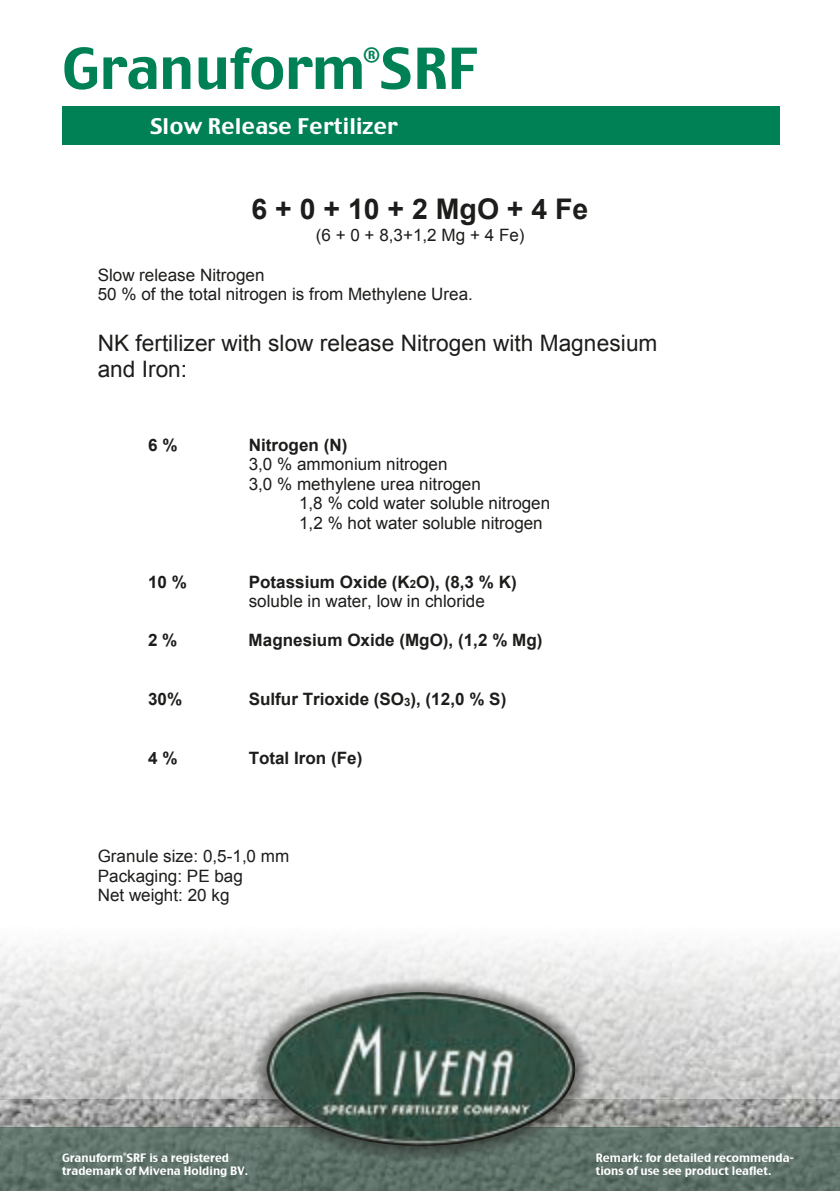
<style>
.page{position:relative;width:840px;height:1191px;background:#fff}
.page>*{position:absolute;margin:0;border:0;box-sizing:border-box;transform-origin:0 0}
.t1{font:56px "Charcoal";color:#008055}
.t2{font:52.4px "Charcoal";color:#008055}
.t3{font:700 28.4px "Arial";color:#1d1d1b}
.t4{font:23.8px "Charcoal";color:#008055}
.t5{font:23px "Charcoal";letter-spacing:.005em;color:#fff}
.t6{font:22.6px/26.2px "Arial";color:#1d1d1b}
.t7{font:22.2px "Charcoal";color:#008055}
.t8{font:21.4px "Charcoal";letter-spacing:.005em;color:#fff}
.t9{font:17px/19.6px "Arial";color:#1d1d1b}
.t10{font:700 17px "Arial";color:#1d1d1b}
.t11{font:16px "Charcoal CY";color:#fff}
.t12{font:11.4px/13.6px "Charcoal CY";color:#fff}
.s1{font-weight:700}
.s2{font-weight:700;font-size:11.4px}
.s3{font-size:11.4px}
</style>
<div class="page">
<img style="left:0;top:940px;width:839px;height:159px">
<img style="left:0;top:1099px;width:839px;height:28px">
<svg style="left:0;top:1127px;width:839px;height:64px;background:#5e7269"></svg>
<div style="left:62px;top:107px;width:717px;height:38px;background:#008055"></div>
<svg style="left:252px;top:978px;width:336px;height:182px;background:#a0a7a4"></svg>
<img style="left:266px;top:992px;width:309px;height:154px">
<h1 class="t1" style="left:62px;top:32px;width:417px">Granuform SRF</h1>
<h3 class="t4" style="left:362px;top:39px;width:19px">®</h3>
<h2 class="t2" style="left:77px;top:42px;width:390px">Granuform SRF</h2>
<h3 class="t7" style="left:357px;top:49px;width:18px">®</h3>
<h3 class="t5" style="left:141px;top:107px;width:266px">Slow Release Fertilizer</h3>
<p class="t8" style="left:150px;top:112px;width:249px">Slow Release Fertilizer</p>
<h3 class="t3" style="left:251px;top:191px;width:338px">6 + 0 + 10 + 2 MgO + 4 Fe</h3>
<p class="t9" style="left:315px;top:226px;width:210px">(6 + 0 + 8,3+1,2 Mg + 4 Fe)</p>
<p class="t9" style="left:98px;top:265px;width:376px">Slow release Nitrogen<br>50 % of the total nitrogen is from Methylene Urea.</p>
<h3 class="t6" style="left:98px;top:330px;width:561px">NK fertilizer with slow release Nitrogen with Magnesium and Iron:</h3>
<p class="t10" style="left:148px;top:433px;width:31px">6 %</p>
<p class="t10" style="left:249px;top:433px;width:100px">Nitrogen (N)</p>
<p class="t9" style="left:248px;top:454px;width:200px">3,0 % ammonium nitrogen</p>
<p class="t9" style="left:248px;top:474px;width:234px">3,0 % methylene urea nitrogen</p>
<p class="t9" style="left:299px;top:494px;width:252px">1,8 % cold water soluble nitrogen</p>
<p class="t9" style="left:299px;top:513px;width:245px">1,2 % hot water soluble nitrogen</p>
<p class="t10" style="left:148px;top:570px;width:40px">10 %</p>
<p class="t9" style="left:248px;top:572px;width:269px"><span class="s1">Potassium Oxide (K</span><span class="s2">2</span><span class="s1">O), (8,3 % K) </span>soluble in water, low in chloride</p>
<p class="t10" style="left:148px;top:629px;width:31px">2 %</p>
<p class="t10" style="left:248px;top:629px;width:295px">Magnesium Oxide (MgO), (1,2 % Mg)</p>
<p class="t10" style="left:148px;top:688px;width:36px">30%</p>
<p class="t10" style="left:248px;top:688px;width:259px">Sulfur Trioxide (SO<span class="s3">3</span>), (12,0 % S)</p>
<p class="t10" style="left:148px;top:747px;width:31px">4 %</p>
<p class="t10" style="left:248px;top:747px;width:115px">Total Iron (Fe)</p>
<p class="t9" style="left:98px;top:846px;width:193px">Granule size: 0,5-1,0 mm<br>Packaging: PE bag<br>Net weight: 20 kg</p>
<p class="t12" style="left:62px;top:1150px;width:187px">Granuform<sup>®</sup>SRF is a registered trademark of Mivena Holding BV.</p>
<p class="t12" style="left:595px;top:1150px;width:199px">Remark: for detailed recommenda&shy;tions of use see product leaflet.</p>
<p class="t11" style="left:728px;top:1151px;width:78px">12121011</p>
</div>
